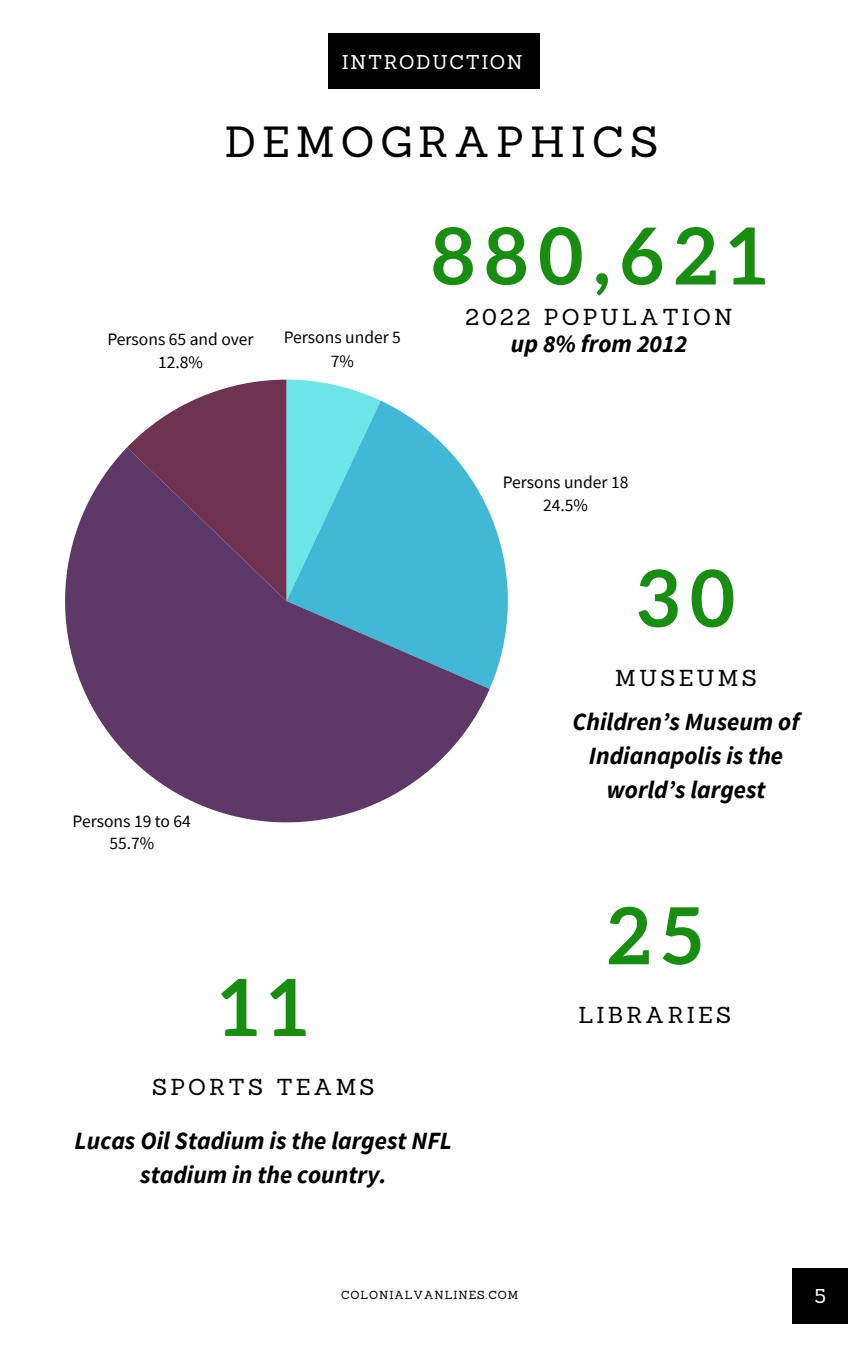
<style>
.page{position:relative;width:864px;height:1350px;background:#fff}
.page>*{position:absolute;margin:0;border:0;box-sizing:border-box;transform-origin:0 0}
.t1{font:700 78.75px "Aleo";letter-spacing:.14em;color:#188e11}
.t2{font:42.52px "Sanchez";letter-spacing:.14em;color:#000}
.t3{font:italic 700 24.75px/33.8px "Source Sans Pro";color:#000;text-align:center}
.t4{font:22.5px "Sanchez";letter-spacing:.14em;color:#000}
.t5{font:19.35px "Sanchez";letter-spacing:.08em;color:#fff}
.t6{font:17.55px/23.2px "Source Sans Pro";color:#000;text-align:center}
.t7{font:11.47px "Sanchez";letter-spacing:.08em;color:#000}
</style>
<div class="page">
<div style="left:328px;top:34px;width:211px;height:55px;background:#000"></div>
<div style="left:792px;top:1268px;width:56px;height:56px;background:#000"></div>
<svg style="left:381px;top:401px;width:127px;height:287px"></svg>
<svg style="left:65px;top:447px;width:425px;height:375px;fill:#5e3967"></svg>
<svg style="left:127px;top:380px;width:254px;height:221px;background:#6c7b94"></svg>
<p class="t5" style="left:342px;top:50px;width:182px">INTRODUCTION</p>
<h2 class="t2" style="left:225px;top:114px;width:435px">DEMOGRAPHICS</h2>
<p class="t6" style="left:107px;top:327px;width:148px">Persons 65 and over<br>12.8%</p>
<p class="t6" style="left:284px;top:326px;width:119px">Persons under 5<br>7%</p>
<h1 class="t1" style="left:432px;top:211px;width:336px">880,621</h1>
<p class="t3" style="left:511px;top:327px;width:178px">up 8% from 2012</p>
<p class="t4" style="left:466px;top:302px;width:268px">2022 POPULATION</p>
<p class="t6" style="left:73px;top:809px;width:120px;line-height:22.5px">Persons 19 to 64<br>55.7%</p>
<h1 class="t1" style="left:220px;top:962px;width:89px">11</h1>
<p class="t4" style="left:152px;top:1072px;width:224px">SPORTS TEAMS</p>
<p class="t3" style="left:75px;top:1123px;width:379px">Lucas Oil Stadium is the largest NFL stadium in the country.</p>
<p class="t6" style="left:503px;top:471px;width:127px">Persons under 18<br>24.5%</p>
<h1 class="t1" style="left:637px;top:553px;width:99px">30</h1>
<p class="t4" style="left:615px;top:663px;width:143px">MUSEUMS</p>
<p class="t3" style="left:573px;top:705px;width:229px">Children’s Museum of<br>Indianapolis is the world’s largest</p>
<h1 class="t1" style="left:608px;top:890px;width:96px">25</h1>
<p class="t4" style="left:578px;top:1000px;width:154px">LIBRARIES</p>
<p class="t7" style="left:341px;top:1287px;width:179px">COLONIALVANLINES.COM</p>
<p class="t5" style="left:814px;top:1283px;width:13px">5</p>
</div>
